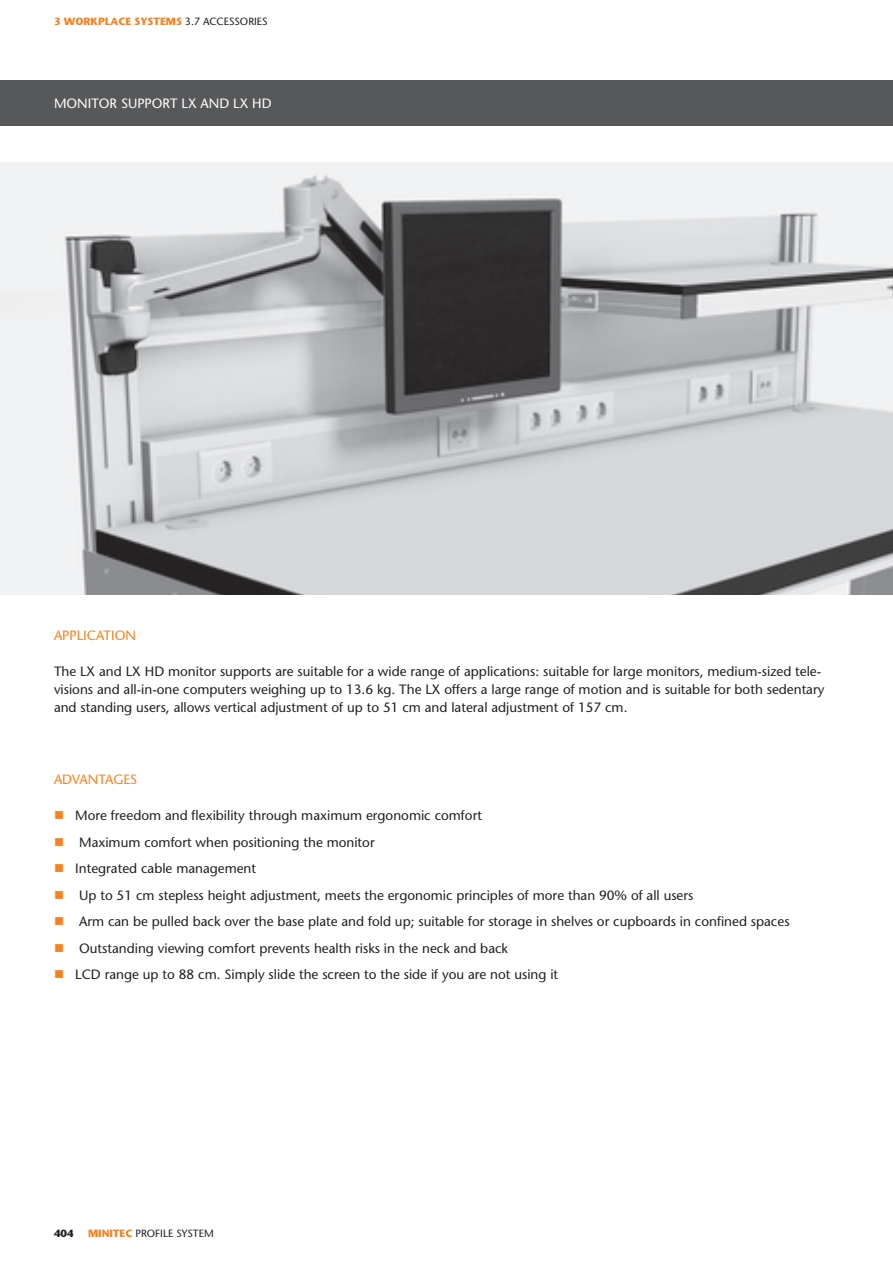
<style>
.page{position:relative;width:893px;height:1263px;background:#fff}
.page>*{position:absolute;margin:0;border:0;box-sizing:border-box;transform-origin:0 0}
.t1{font:13.5px/26.5px "Stone Sans";color:#231f20}
.t2{font:13.5px "Stone Sans";color:#fff}
.t3{font:13.5px "Stone Sans";color:#f58220}
.t4{font:700 10.5px "Stone Sans";color:#f58220}
.t5{font:10.5px "Stone Sans";color:#231f20}
.t6{font:700 10.5px "Stone Sans";color:#231f20}
.s1{font-weight:400;color:#231f20}
.s2{font-weight:700;color:#f58220}
</style>
<div class="page">
<div style="left:0;top:81px;width:893px;height:45px;background:#57585a"></div>
<img style="left:0;top:162px;width:893px;height:432px">
<p class="t4" style="left:54px;top:15px;width:215px">3 WORKPLACE SYSTEMS <span class="s1">3.7 ACCESSORIES</span></p>
<p class="t2" style="left:54px;top:95px;width:219px">MONITOR SUPPORT LX AND LX HD</p>
<p class="t3" style="left:54px;top:627px;width:83px">APPLICATION</p>
<p class="t1" style="left:54px;top:662px;width:772px;line-height:18px">The LX and LX HD monitor supports are suitable for a wide range of applications: suitable for large monitors, medium-sized tele&shy;visions and all-in-one computers weighing up to 13.6 kg. The LX offers a large range of motion and is suitable for both sedentary and standing users, allows vertical adjustment of up to 51 cm and lateral adjustment of 157 cm.</p>
<p class="t3" style="left:54px;top:771px;width:85px">ADVANTAGES</p>
<p class="t1" style="left:75px;top:802px;width:716px">More freedom and flexibility through maximum ergonomic comfort<br>Maximum comfort when positioning the monitor<br>Integrated cable management<br>Up to 51 cm stepless height adjustment, meets the ergonomic principles of more than 90% of all users<br>Arm can be pulled back over the base plate and fold up; suitable for storage in shelves or cupboards in confined spaces Outstanding viewing comfort prevents health risks in the neck and back<br>LCD range up to 88 cm. Simply slide the screen to the side if you are not using it</p>
<p class="t6" style="left:54px;top:1227px;width:21px">404</p>
<p class="t5" style="left:88px;top:1227px;width:127px"><span class="s2">MINITEC</span> PROFILE SYSTEM</p>
</div>
